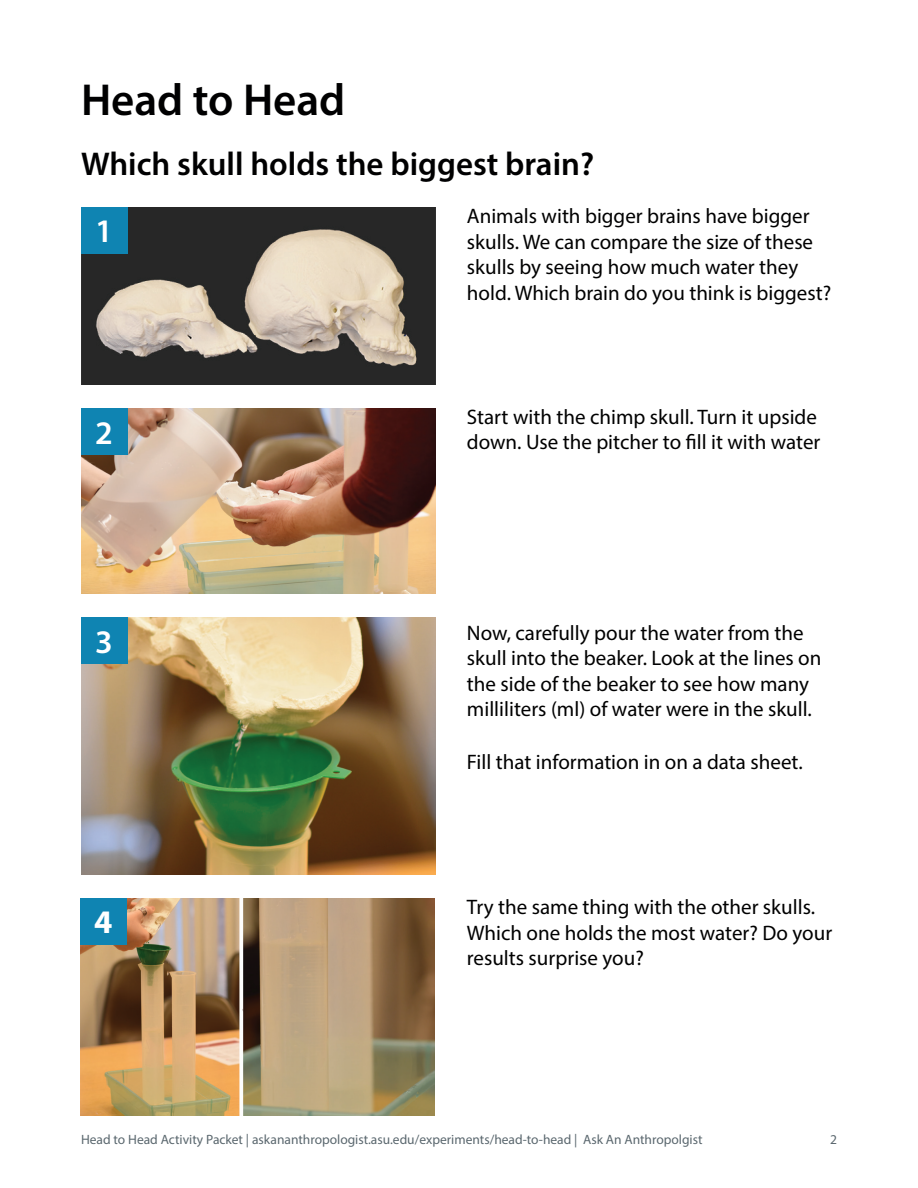
<style>
.page{position:relative;width:918px;height:1188px;background:#fff}
.page>*{position:absolute;margin:0;border:0;box-sizing:border-box;transform-origin:0 0}
.t1{font:600 45px "Myriad Pro";color:#000001}
.t2{font:600 33px "Myriad Pro";color:#000001}
.t3{font:600 33px "Myriad Pro";color:#fff}
.t4{font:700 33px "Myriad Pro";color:#fff}
.t5{font:21px/25.5px "Myriad Pro";color:#000001}
.t6{font:13.5px "Myriad Pro";color:#5a676e}
</style>
<div class="page">
<img style="left:81px;top:207px;width:354px;height:177px">
<div style="left:81px;top:207px;width:46px;height:46px;background:#0f84b2"></div>
<img style="left:81px;top:408px;width:354px;height:186px">
<div style="left:81px;top:409px;width:46px;height:46px;background:#0f84b2"></div>
<img style="left:81px;top:618px;width:354px;height:257px">
<div style="left:81px;top:618px;width:46px;height:46px;background:#0f84b2"></div>
<img style="left:80px;top:899px;width:355px;height:217px">
<div style="left:80px;top:899px;width:46px;height:46px;background:#0f84b2"></div>
<h1 class="t1" style="left:81px;top:71px;width:266px">Head to Head</h1>
<h2 class="t2" style="left:81px;top:143px;width:515px">Which skull holds the biggest brain?</h2>
<h2 class="t3" style="left:95px;top:210px;width:19px">1</h2>
<p class="t5" style="left:467px;top:203px;width:366px">Animals with bigger brains have bigger skulls. We can compare the size of these skulls by seeing how much water they hold. Which brain do you think is biggest?</p>
<h2 class="t3" style="left:95px;top:412px;width:19px">2</h2>
<h2 class="t3" style="left:95px;top:620px;width:19px">3</h2>
<h2 class="t4" style="left:94px;top:901px;width:20px">4</h2>
<p class="t5" style="left:467px;top:404px;width:355px">Start with the chimp skull. Turn it upside down. Use the pitcher to fill it with water</p>
<p class="t5" style="left:467px;top:620px;width:356px">Now, carefully pour the water from the skull into the beaker. Look at the lines on the side of the beaker to see how many milliliters (ml) of water were in the skull.</p>
<p class="t5" style="left:467px;top:749px;width:337px">Fill that information in on a data sheet.</p>
<p class="t5" style="left:467px;top:894px;width:367px">Try the same thing with the other skulls.<br>Which one holds the most water? Do your results surprise you?</p>
<p class="t6" style="left:81px;top:1131px;width:623px">Head to Head Activity Packet | askananthropologist.asu.edu/experiments/head-to-head | Ask An Anthropolgist</p>
<p class="t6" style="left:830px;top:1131px;width:8px">2</p>
</div>
